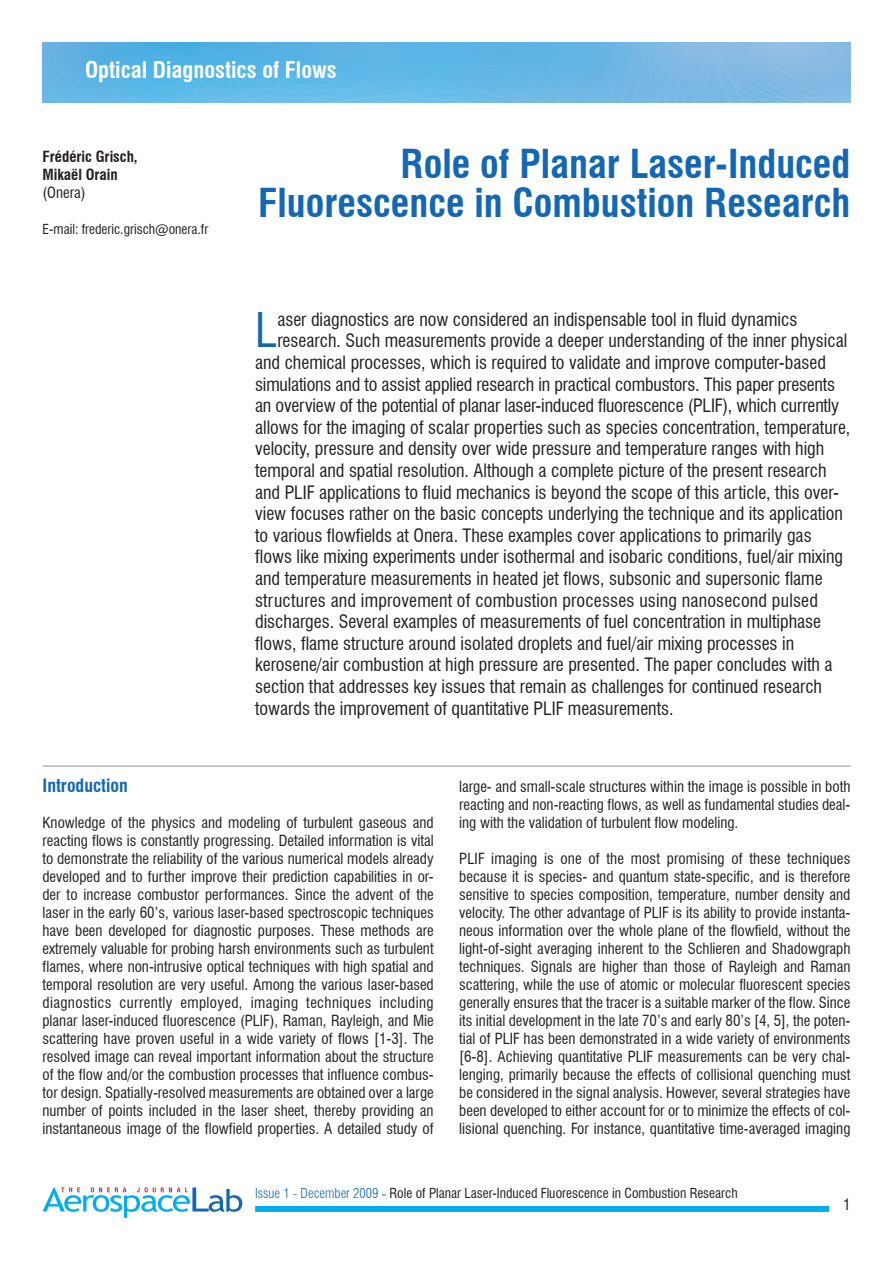
<style>
.page{position:relative;width:893px;height:1263px;background:#fff}
.page>*{position:absolute;margin:0;border:0;box-sizing:border-box;transform-origin:0 0}
.t1{font:condensed 46.8px "Swiss 721 BT";color:#1468b3}
.t2{font:700 condensed 39px/39px "Swiss 721 BT";color:#1468b3;text-align:right}
.t3{font:700 condensed 22.5px "Swiss 721 BT";color:#fff}
.t4{font:condensed 18px "Swiss 721 BT";color:#231f20}
.t5{font:700 condensed 18px "Swiss 721 BT";color:#1468b3}
.t6{font:condensed 15px/18px "Swiss 721 BT";color:#231f20;text-align:justify}
.t7{font:700 condensed 15px/18px "Swiss 721 BT";color:#231f20}
.t8{font:condensed 13.5px "Swiss 721 BT";color:#231f20}
.s1{font-weight:300;color:#1468b3}
.s2{font-family:"Times New Roman";font-stretch:normal;color:#1468b3}
</style>
<div class="page">
<div style="left:255px;top:1206px;width:574px;height:6px;background:#00aeef"></div>
<svg style="left:43px;top:1187px;width:199px;height:31px"></svg>
<img style="left:43px;top:43px;width:807px;height:59px">
<hr style="left:43px;top:766px;width:807px;height:1px;background:#939598">
<h3 class="t3" style="left:85px;top:56px;width:253px">Optical Diagnostics of Flows</h3>
<p class="t7" style="left:43px;top:148px;width:97px">Frédéric Grisch,<br>Mikaël Orain</p>
<p class="t6" style="left:43px;top:184px;width:45px">(Onera)</p>
<p class="t8" style="left:43px;top:221px;width:167px">E-mail: frederic.grisch@onera.fr</p>
<h2 class="t2" style="left:258px;top:145px;width:594px">Role of Planar Laser-Induced<br>Fluorescence in Combustion Research</h2>
<h1 class="t1" style="left:255px;top:302px;width:24px">L</h1>
<p class="t4" style="left:277px;top:308px;width:521px">aser diagnostics are now considered an indispensable tool in fluid dynamics</p>
<p class="t4" style="left:277px;top:330px;width:571px">research. Such measurements provide a deeper understanding of the inner physical</p>
<p class="t4" style="left:255px;top:352px;width:572px">and chemical processes, which is required to validate and improve computer-based</p>
<p class="t4" style="left:255px;top:373px;width:581px">simulations and to assist applied research in practical combustors. This paper presents</p>
<p class="t4" style="left:255px;top:395px;width:586px">an overview of the potential of planar laser-induced fluorescence (PLIF), which currently</p>
<p class="t4" style="left:255px;top:416px;width:597px">allows for the imaging of scalar properties such as species concentration, temperature,</p>
<p class="t4" style="left:255px;top:438px;width:571px">velocity, pressure and density over wide pressure and temperature ranges with high</p>
<p class="t4" style="left:255px;top:460px;width:573px">temporal and spatial resolution. Although a complete picture of the present research</p>
<p class="t4" style="left:255px;top:481px;width:585px">and PLIF applications to fluid mechanics is beyond the scope of this article, this over-</p>
<p class="t4" style="left:255px;top:503px;width:589px">view focuses rather on the basic concepts underlying the technique and its application</p>
<p class="t4" style="left:255px;top:524px;width:558px">to various flowfields at Onera. These examples cover applications to primarily gas</p>
<p class="t4" style="left:255px;top:546px;width:589px">flows like mixing experiments under isothermal and isobaric conditions, fuel/air mixing</p>
<p class="t4" style="left:255px;top:568px;width:569px">and temperature measurements in heated jet flows, subsonic and supersonic flame</p>
<p class="t4" style="left:255px;top:589px;width:564px">structures and improvement of combustion processes using nanosecond pulsed</p>
<p class="t4" style="left:255px;top:611px;width:567px">discharges. Several examples of measurements of fuel concentration in multiphase</p>
<p class="t4" style="left:255px;top:632px;width:540px">flows, flame structure around isolated droplets and fuel/air mixing processes in</p>
<p class="t4" style="left:255px;top:654px;width:579px">kerosene/air combustion at high pressure are presented. The paper concludes with a</p>
<p class="t4" style="left:255px;top:676px;width:568px">section that addresses key issues that remain as challenges for continued research</p>
<p class="t4" style="left:255px;top:697px;width:420px">towards the improvement of quantitative PLIF measurements.</p>
<p class="t5" style="left:43px;top:775px;width:87px">Introduction</p>
<p class="t6" style="left:43px;top:814px;width:393px">Knowledge of the physics and modeling of turbulent gaseous and reacting flows is constantly progressing. Detailed information is vital to demonstrate the reliability of the various numerical models already developed and to further improve their prediction capabilities in or&shy;der to increase combustor performances. Since the advent of the laser in the early 60’s, various laser-based spectroscopic techniques have been developed for diagnostic purposes. These methods are extremely valuable for probing harsh environments such as turbulent flames, where non-intrusive optical techniques with high spatial and temporal resolution are very useful. Among the various laser-based diagnostics currently employed, imaging techniques including planar laser-induced fluorescence (PLIF), Raman, Rayleigh, and Mie scattering have proven useful in a wide variety of flows [1-3]. The resolved image can reveal important information about the structure of the flow and/or the combustion processes that influence combus&shy;tor design. Spatially-resolved measurements are obtained over a large number of points included in the laser sheet, thereby providing an instantaneous image of the flowfield properties. A detailed study of</p>
<p class="t6" style="left:459px;top:778px;width:393px">large- and small-scale structures within the image is possible in both reacting and non-reacting flows, as well as fundamental studies deal&shy;ing with the validation of turbulent flow modeling.</p>
<p class="t6" style="left:459px;top:850px;width:393px">PLIF imaging is one of the most promising of these techniques because it is species- and quantum state-specific, and is therefore sensitive to species composition, temperature, number density and velocity. The other advantage of PLIF is its ability to provide instanta&shy;neous information over the whole plane of the flowfield, without the light-of-sight averaging inherent to the Schlieren and Shadowgraph techniques. Signals are higher than those of Rayleigh and Raman scattering, while the use of atomic or molecular fluorescent species generally ensures that the tracer is a suitable marker of the flow. Since its initial development in the late 70’s and early 80’s [4, 5], the poten&shy;tial of PLIF has been demonstrated in a wide variety of environments [6-8]. Achieving quantitative PLIF measurements can be very chal&shy;lenging, primarily because the effects of collisional quenching must be considered in the signal analysis. However, several strategies have been developed to either account for or to minimize the effects of col&shy;lisional quenching. For instance, quantitative time-averaged imaging</p>
<p class="t8" style="left:255px;top:1185px;width:484px"><span class="s1">Issue 1 - December 2009</span> <span class="s2">-</span> Role of Planar Laser-Induced Fluorescence in Combustion Research</p>
<p class="t6" style="left:843px;top:1195px;width:9px">1</p>
</div>
